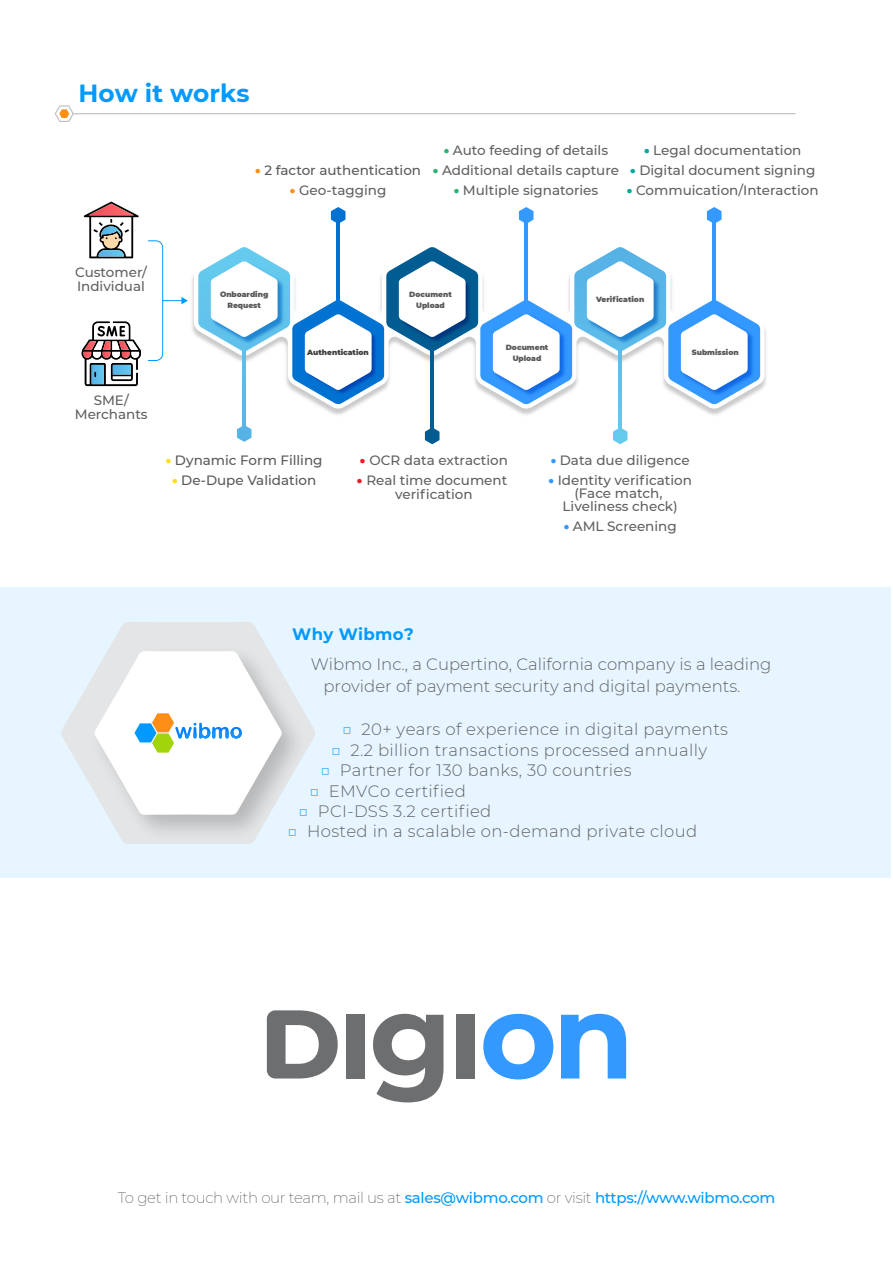
<style>
.page{position:relative;width:893px;height:1263px;background:#fff}
.page>*{position:absolute;margin:0;border:0;box-sizing:border-box;transform-origin:0 0}
.t1{font:700 24.75px "Montserrat";color:#009aff}
.t2{font:300 16.5px "Montserrat";letter-spacing:.02em;color:#636466}
.t3{font:300 16.5px/21.9px "Montserrat";color:#636466}
.t4{font:700 16.5px "Montserrat";letter-spacing:.02em;color:#009aff}
.t5{font:200 15px "Montserrat";letter-spacing:-.02em;color:#58595b}
.t6{font:500 13.5px/13.4px "Montserrat";color:#606060;text-align:center}
.t7{font:500 13.5px "Montserrat";color:#58595b}
.t8{font:900 7.5px/10.4px "Montserrat";color:#58595b;text-align:center}
.t9{font:900 7.5px "Montserrat";color:#404041}
.s1{font-weight:900;color:#ff8e16}
.s2{font-weight:900;color:#29b473}
.s3{font-weight:900;color:#00a69c}
.s4{font-weight:900;color:#39f}
.s5{font-weight:900;color:#ffdd15}
.s6{font-weight:900;color:#ec1c24}
.s7{color:#009aff}
.s8{font-weight:500;color:#009aff}
</style>
<div class="page">
<hr style="left:72px;top:113px;width:723px;height:1px;background:#bbbdbf">
<svg style="left:55px;top:105px;width:20px;height:17px"></svg>
<div style="left:0;top:587px;width:891px;height:291px;background:#e6f5ff"></div>
<svg style="left:61px;top:622px;width:201px;height:148px;fill:#e4e6e8"></svg>
<img style="left:82px;top:639px;width:233px;height:205px">
<svg style="left:94px;top:651px;width:188px;height:164px;background:#eef1f1"></svg>
<svg style="left:429px;top:428px;width:10px;height:16px"></svg>
<hr style="left:430px;top:345px;width:4px;height:84px;background:#005c91">
<img style="left:504px;top:404px;width:44px;height:11px">
<svg style="left:519px;top:207px;width:14px;height:16px"></svg>
<hr style="left:524px;top:222px;width:4px;height:84px;background:#3398ff">
<img style="left:316px;top:404px;width:113px;height:39px">
<svg style="left:331px;top:207px;width:14px;height:16px"></svg>
<hr style="left:336px;top:222px;width:4px;height:84px;background:#0072d2">
<img style="left:192px;top:211px;width:144px;height:126px">
<svg style="left:237px;top:426px;width:15px;height:16px"></svg>
<hr style="left:242px;top:345px;width:4px;height:84px;background:#59b6e8">
<svg style="left:613px;top:428px;width:14px;height:16px"></svg>
<hr style="left:618px;top:345px;width:4px;height:84px;background:#63c7ed">
<img style="left:692px;top:328px;width:74px;height:87px">
<svg style="left:707px;top:207px;width:14px;height:16px"></svg>
<svg style="left:198px;top:247px;width:562px;height:157px"></svg>
<hr style="left:712px;top:222px;width:4px;height:84px;background:#3398ff">
<svg style="left:81px;top:321px;width:60px;height:65px"></svg>
<svg style="left:84px;top:202px;width:55px;height:56px"></svg>
<svg style="left:147px;top:240px;width:41px;height:121px"></svg>
<svg style="left:267px;top:1010px;width:71px;height:68px"></svg>
<div style="left:346px;top:1014px;width:19px;height:64px;background:#6d6e70"></div>
<svg style="left:373px;top:1014px;width:70px;height:88px"></svg>
<div style="left:457px;top:1014px;width:18px;height:64px;background:#6d6e70"></div>
<svg style="left:483px;top:1014px;width:70px;height:65px"></svg>
<svg style="left:561px;top:1014px;width:65px;height:64px"></svg>
<h1 class="t1" style="left:78px;top:75px;width:173px">How it works</h1>
<p class="t7" style="left:255px;top:161px;width:167px"><span class="s1">•</span> 2 factor authentication</p>
<p class="t6" style="left:290px;top:183px;width:98px"><span class="s1">•</span> Geo-tagging</p>
<p class="t6" style="left:444px;top:143px;width:166px"><span class="s2">•</span> Auto feeding of details</p>
<p class="t6" style="left:644px;top:143px;width:159px"><span class="s3">•</span> Legal documentation</p>
<p class="t6" style="left:433px;top:163px;width:188px"><span class="s2">•</span> Additional details capture</p>
<p class="t6" style="left:630px;top:163px;width:187px"><span class="s3">•</span> Digital document signing</p>
<p class="t6" style="left:454px;top:183px;width:146px"><span class="s2">•</span> Multiple signatories</p>
<p class="t6" style="left:627px;top:183px;width:193px"><span class="s3">•</span> Commuication/Interaction</p>
<p class="t6" style="left:75px;top:265px;width:73px;text-align:left">Customer/<br>Individual</p>
<p class="t6" style="left:75px;top:393px;width:74px">SME/<br>Merchants</p>
<p class="t8" style="left:220px;top:289px;width:50px">Onboarding<br>Request</p>
<p class="t8" style="left:409px;top:289px;width:44px">Document<br>Upload</p>
<p class="t8" style="left:596px;top:293px;width:50px">Verification</p>
<p class="t8" style="left:506px;top:342px;width:44px">Document<br>Upload</p>
<p class="t9" style="left:307px;top:347px;width:63px">Authentication</p>
<p class="t8" style="left:692px;top:346px;width:48px">Submission</p>
<p class="t6" style="left:551px;top:453px;width:141px"><span class="s4">•</span> Data due diligence</p>
<p class="t7" style="left:166px;top:451px;width:158px"><span class="s5">•</span> Dynamic Form Filling</p>
<p class="t6" style="left:360px;top:453px;width:150px"><span class="s6">•</span> OCR data extraction</p>
<p class="t6" style="left:357px;top:473px;width:152px"><span class="s6">•</span> Real time document verification</p>
<p class="t6" style="left:549px;top:473px;width:145px"><span class="s4">•</span> Identity verification (Face match,<br>Liveliness check)</p>
<p class="t6" style="left:564px;top:519px;width:115px"><span class="s4">•</span> AML Screening</p>
<p class="t7" style="left:172px;top:470px;width:146px"><span class="s5">•</span> De-Dupe Validation</p>
<p class="t4" style="left:292px;top:622px;width:123px">Why Wibmo?</p>
<p class="t3" style="left:323px;top:653px;width:450px;text-indent:-13px">Wibmo Inc., a Cupertino, California company is a leading provider of payment security and digital payments.</p>
<p class="t2" style="left:342px;top:718px;width:387px"><span class="s7">□</span> 20+ years of experience in digital payments</p>
<p class="t2" style="left:331px;top:739px;width:377px"><span class="s7">□</span> 2.2 billion transactions processed annually</p>
<p class="t2" style="left:320px;top:759px;width:313px"><span class="s7">□</span> Partner for 130 banks, 30 countries</p>
<p class="t2" style="left:309px;top:779px;width:158px"><span class="s7">□</span> EMVCo certified</p>
<p class="t2" style="left:299px;top:800px;width:194px"><span class="s7">□</span> PCI-DSS 3.2 certified</p>
<p class="t2" style="left:288px;top:820px;width:411px"><span class="s7">□</span> Hosted in a scalable on-demand private cloud</p>
<p class="t5" style="left:118px;top:1187px;width:659px">To get in touch with our team, mail us at <span class="s8">sales@wibmo.com</span> or visit <span class="s8">https://www.wibmo.com</span></p>
</div>
